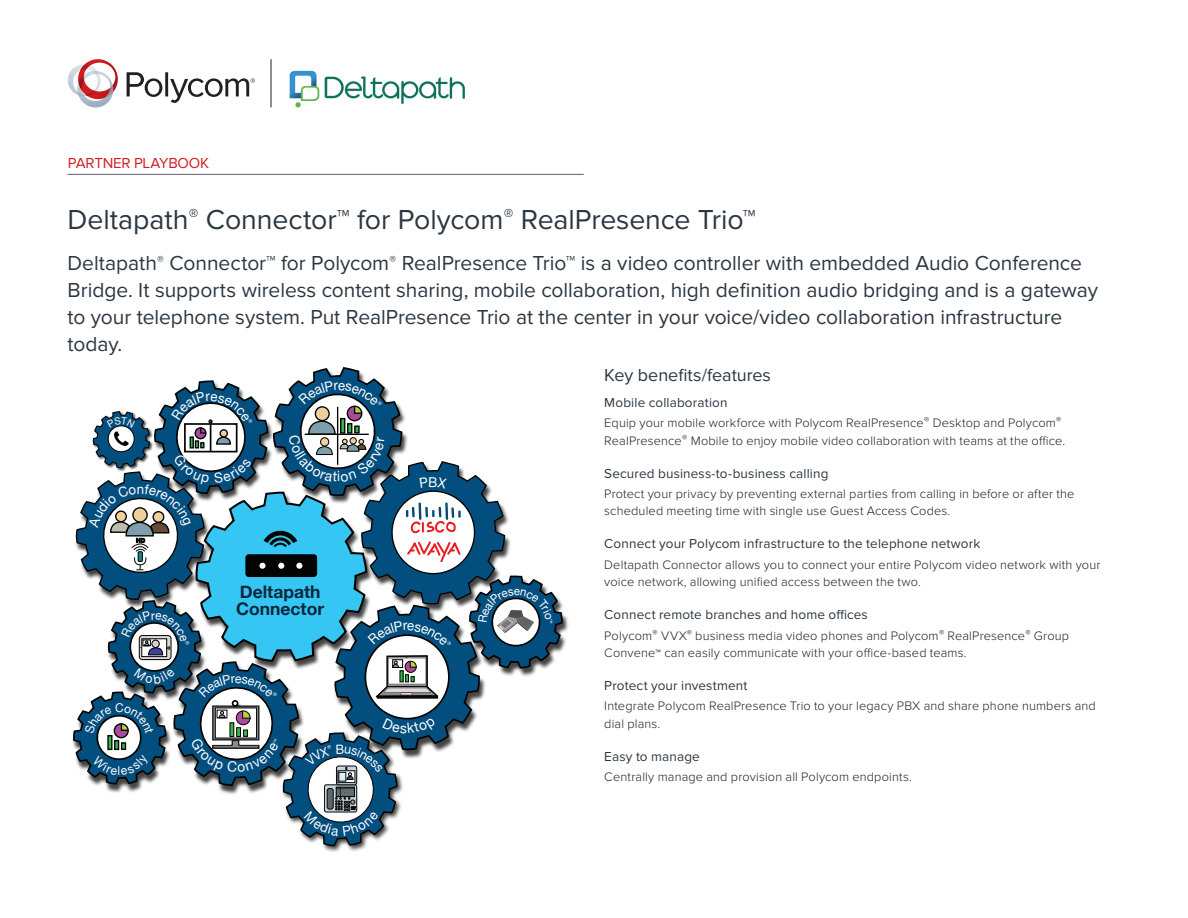
<style>
.page{position:relative;width:1188px;height:918px;background:#fff}
.page>*{position:absolute;margin:0;border:0;box-sizing:border-box;transform-origin:0 0}
.t1{font:28.5px "Proxima Nova";letter-spacing:-.005em;color:#2c3742}
.t2{font:21px/27px "Proxima Nova";color:#2c3742}
.t3{font:18px "Proxima Nova";letter-spacing:-.005em;color:#2c3742}
.t4{font:700 17.4px/16.8px "Helvetica Neue";color:#06283c}
.t5{font:15px "Proxima Nova";letter-spacing:-.01em;color:#d41b21}
.t6{font:13.8px "Helvetica Neue";color:#fff}
.t7{font:13.5px "Proxima Nova";letter-spacing:.01em;color:#2c3742}
.t8{font:300 12.75px/17.2px "Proxima Nova";letter-spacing:.01em;color:#231f20}
</style>
<div class="page">
<hr style="left:68px;top:174px;width:516px;height:1px;background:#636366">
<svg style="left:68px;top:59px;width:50px;height:48px"></svg>
<svg style="left:127px;top:72px;width:35px;height:25px"></svg>
<hr style="left:165px;top:72px;width:3px;height:24px;background:#231f20">
<svg style="left:170px;top:78px;width:85px;height:25px"></svg>
<hr style="left:271px;top:59px;width:1px;height:48px;background:#231f20">
<img style="left:289px;top:70px;width:176px;height:38px">
<svg style="left:73px;top:367px;width:490px;height:485px"></svg>
<p class="t5" style="left:68px;top:155px;width:143px">PARTNER PLAYBOOK</p>
<h1 class="t1" style="left:68px;top:203px;width:690px">Deltapath<sup>®</sup> Connector™ for Polycom<sup>®</sup> RealPresence Trio™</h1>
<p class="t2" style="left:68px;top:250px;width:1032px">Deltapath<sup>®</sup> Connector™ for Polycom<sup>®</sup> RealPresence Trio™ is a video controller with embedded Audio Conference Bridge. It supports wireless content sharing, mobile collaboration, high definition audio bridging and is a gateway to your telephone system. Put RealPresence Trio at the center in your voice/video collaboration infrastructure today.</p>
<p class="t6" style="left:137px;top:480px;width:9px">n</p>
<h3 class="t4" style="left:236px;top:584px;width:89px">Deltapath<br>Connector</h3>
<h3 class="t3" style="left:604px;top:364px;width:168px">Key benefits/features</h3>
<p class="t7" style="left:604px;top:395px;width:125px">Mobile collaboration</p>
<p class="t8" style="left:604px;top:415px;width:462px">Equip your mobile workforce with Polycom RealPresence<sup>®</sup> Desktop and Polycom<sup>®<br></sup>RealPresence<sup>®</sup> Mobile to enjoy mobile video collaboration with teams at the office.</p>
<p class="t7" style="left:604px;top:465px;width:226px">Secured business-to-business calling</p>
<p class="t8" style="left:604px;top:485px;width:472px">Protect your privacy by preventing external parties from calling in before or after the scheduled meeting time with single use Guest Access Codes.</p>
<p class="t7" style="left:604px;top:536px;width:378px">Connect your Polycom infrastructure to the telephone network</p>
<p class="t8" style="left:604px;top:556px;width:498px">Deltapath Connector allows you to connect your entire Polycom video network with your voice network, allowing unified access between the two.</p>
<p class="t7" style="left:604px;top:607px;width:265px">Connect remote branches and home offices</p>
<p class="t8" style="left:604px;top:627px;width:466px">Polycom<sup>®</sup> VVX<sup>®</sup> business media video phones and Polycom<sup>®</sup> RealPresence<sup>®</sup> Group<br>Convene™ can easily communicate with your office-based teams.</p>
<p class="t7" style="left:604px;top:678px;width:145px">Protect your investment</p>
<p class="t8" style="left:604px;top:698px;width:493px">Integrate Polycom RealPresence Trio to your legacy PBX and share phone numbers and dial plans.</p>
<p class="t7" style="left:604px;top:748px;width:97px">Easy to manage</p>
<p class="t8" style="left:604px;top:768px;width:309px">Centrally manage and provision all Polycom endpoints.</p>
</div>
